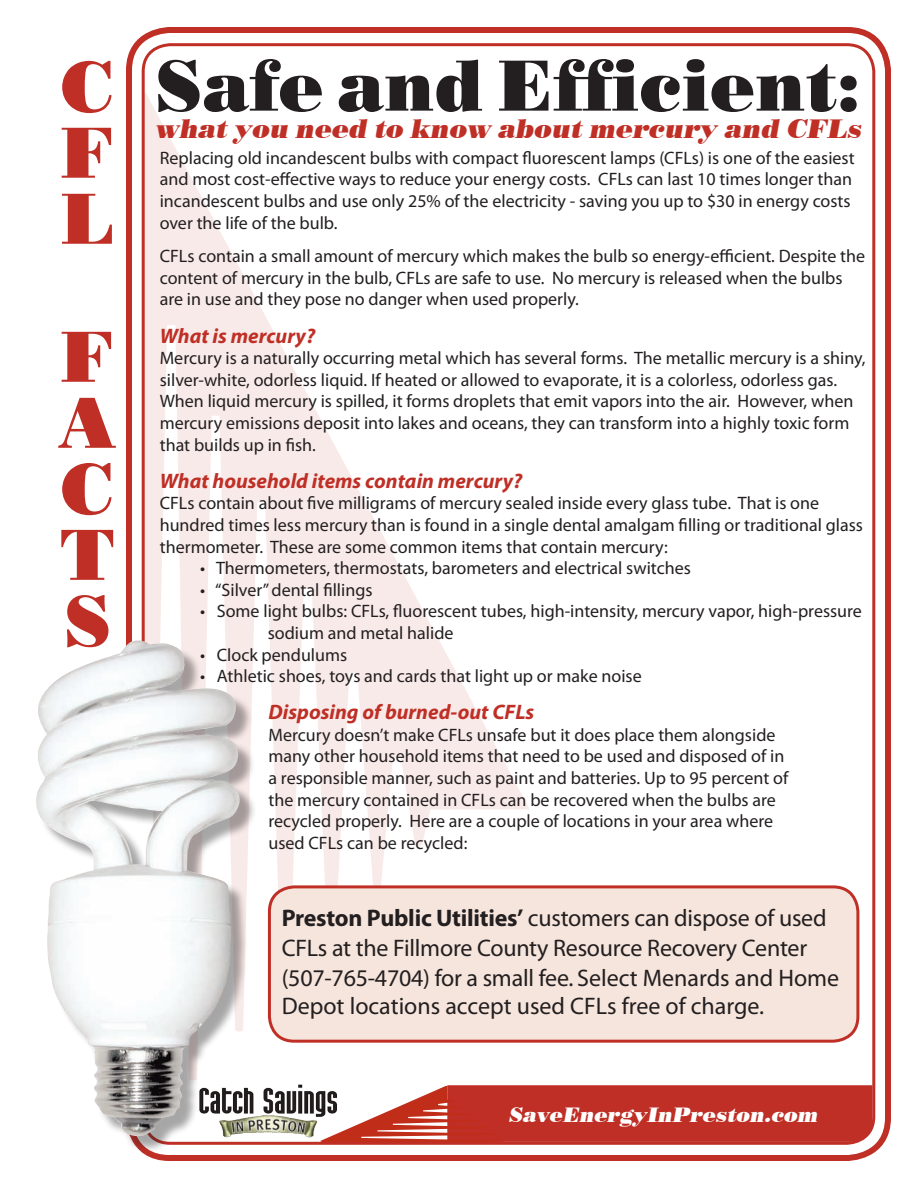
<style>
.page{position:relative;width:918px;height:1188px;background:#fff}
.page>*{position:absolute;margin:0;border:0;box-sizing:border-box;transform-origin:0 0}
.t1{font:72px "Poster Bodoni BT";color:#231f20}
.t2{font:72px/66px "Poster Bodoni BT";color:#bf2f26}
.t3{font:italic 27px "Poster Bodoni BT";color:#bf2f26}
.t4{font:24px/29.5px "Myriad Pro";letter-spacing:-.01em;color:#231f20}
.t5{font:italic 700 21px "Myriad Pro";color:#bf2f26}
.t6{font:italic 21px "Poster Bodoni BT";color:#fff}
.t7{font:18px/21.6px "Myriad Pro";color:#231f20}
.s1{font-weight:700}
</style>
<div class="page">
<svg style="left:146px;top:94px;width:383px;height:791px"></svg>
<div style="left:126px;top:27px;width:765px;height:1134px;border:6px solid #bf2f26;border-radius:40px"></div>
<div style="left:39px;top:644px;width:318px;height:544px;background:#231f20;opacity:.4"></div>
<img style="left:36px;top:640px;width:205px;height:498px">
<svg style="left:320px;top:1085px;width:552px;height:57px;background:#c6453c"></svg>
<div style="left:269px;top:887px;width:589px;height:154px;background:#f6e5dc;border-radius:25px"></div>
<div style="left:268px;top:885px;width:591px;height:158px;border:3px solid #bf2f26;border-radius:25px"></div>
<img style="left:193px;top:1083px;width:150px;height:57px">
<h1 class="t2" style="left:60px;top:53px;width:56px">C</h1>
<h1 class="t2" style="left:60px;top:119px;width:56px">F<br>L</h1>
<h1 class="t2" style="left:60px;top:323px;width:56px;text-align:justify">F A C T S</h1>
<h1 class="t1" style="left:154px;top:41px;width:708px">Safe and Efficient:</h1>
<h2 class="t3" style="left:154px;top:112px;width:714px">what you need to know about mercury and CFLs</h2>
<p class="t7" style="left:160px;top:147px;width:696px">Replacing old incandescent bulbs with compact fluorescent lamps (CFLs) is one of the easiest and most cost-effective ways to reduce your energy costs. CFLs can last 10 times longer than incandescent bulbs and use only 25% of the electricity - saving you up to $30 in energy costs over the life of the bulb.</p>
<p class="t7" style="left:160px;top:245px;width:707px">CFLs contain a small amount of mercury which makes the bulb so energy-efficient. Despite the content of mercury in the bulb, CFLs are safe to use. No mercury is released when the bulbs are in use and they pose no danger when used properly.</p>
<p class="t5" style="left:160px;top:322px;width:157px">What is mercury?</p>
<p class="t7" style="left:160px;top:347px;width:707px">Mercury is a naturally occurring metal which has several forms. The metallic mercury is a shiny, silver-white, odorless liquid. If heated or allowed to evaporate, it is a colorless, odorless gas.<br>When liquid mercury is spilled, it forms droplets that emit vapors into the air. However, when mercury emissions deposit into lakes and oceans, they can transform into a highly toxic form that builds up in fish.</p>
<p class="t5" style="left:160px;top:467px;width:364px">What household items contain mercury?</p>
<p class="t7" style="left:160px;top:492px;width:705px">CFLs contain about five milligrams of mercury sealed inside every glass tube. That is one hundred times less mercury than is found in a single dental amalgam filling or traditional glass thermometer. These are some common items that contain mercury:</p>
<p class="t7" style="left:200px;top:557px;width:492px">• Thermometers, thermostats, barometers and electrical switches</p>
<p class="t7" style="left:200px;top:579px;width:174px">• “Silver” dental fillings</p>
<p class="t7" style="left:268px;top:600px;width:596px;text-indent:-68px">• Some light bulbs: CFLs, fluorescent tubes, high-intensity, mercury vapor, high-pressure sodium and metal halide</p>
<p class="t7" style="left:200px;top:643px;width:149px">• Clock pendulums</p>
<p class="t7" style="left:200px;top:665px;width:443px">• Athletic shoes, toys and cards that light up or make noise</p>
<p class="t5" style="left:268px;top:699px;width:267px">Disposing of burned-out CFLs</p>
<p class="t7" style="left:268px;top:724px;width:521px">Mercury doesn’t make CFLs unsafe but it does place them alongside many other household items that need to be used and disposed of in a responsible manner, such as paint and batteries. Up to 95 percent of the mercury contained in CFLs can be recovered when the bulbs are recycled properly. Here are a couple of locations in your area where used CFLs can be recycled:</p>
<h3 class="t4" style="left:282px;top:902px;width:559px"><span class="s1">Preston Public Utilities’</span> customers can dispose of used CFLs at the Fillmore County Resource Recovery Center (507-765-4704) for a small fee. Select Menards and Home Depot locations accept used CFLs free of charge.</h3>
<p class="t6" style="left:508px;top:1102px;width:315px">SaveEnergyInPreston.com</p>
</div>
